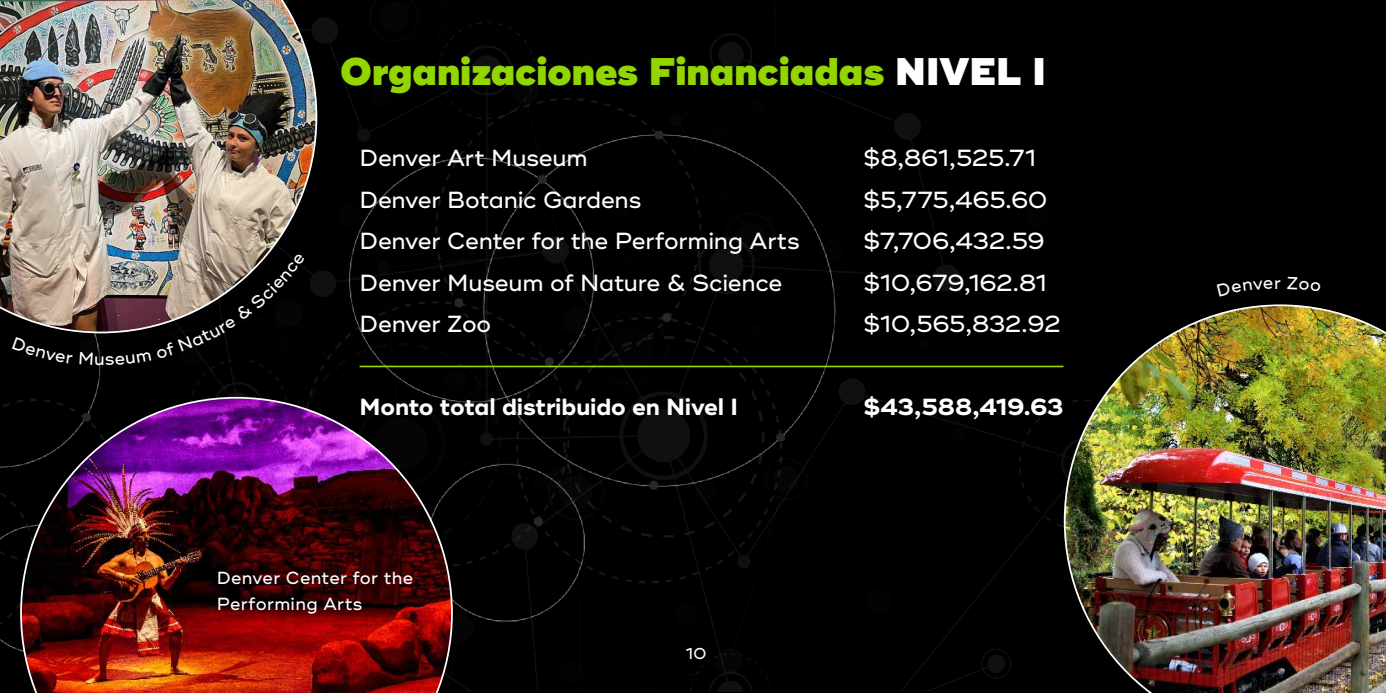
<style>
.page{position:relative;width:1386px;height:693px;background:#fff}
.page>*{position:absolute;margin:0;border:0;box-sizing:border-box;transform-origin:0 0}
.t1{font:900 38.5px "Ridley Grotesk";color:#93d500}
.t2{font:500 23.28px "Ridley Grotesk";letter-spacing:-.01em;color:#fff}
.t3{font:700 23.28px "Ridley Grotesk";letter-spacing:-.01em;color:#fff}
.t4{font:500 17.5px/26.2px "Ridley Grotesk";letter-spacing:.02em;color:#fff}
.t5{font:500 15.75px "Ridley Grotesk";color:#fff}
.s1{color:#fff}
</style>
<div class="page">
<div style="left:0;top:0;width:1386px;height:691px;background:#000"></div>
<hr style="left:360px;top:366px;width:703px;height:1px;background:#93d500">
<img style="left:1064px;top:304px;width:322px;height:389px">
<img style="left:0;top:0;width:317px;height:333px">
<img style="left:20px;top:397px;width:433px;height:296px">
<svg style="left:1217px;top:280px;width:64px;height:16px"></svg>
<svg style="left:1288px;top:276px;width:33px;height:16px"></svg>
<div style="left:12px;top:337px;width:61px;height:26px;background:#000"></div>
<svg style="left:79px;top:352px;width:14px;height:13px"></svg>
<img style="left:106px;top:253px;width:199px;height:112px">
<p class="t4" style="left:94px;top:346px;width:12px">u</p>
<h1 class="t1" style="left:340px;top:47px;width:707px">Organizaciones Financiadas <span class="s1">NIVEL I</span></h1>
<p class="t2" style="left:360px;top:144px;width:230px">Denver Art Museum</p>
<p class="t2" style="left:864px;top:144px;width:174px">$8,861,525.71</p>
<p class="t2" style="left:360px;top:185px;width:283px">Denver Botanic Gardens</p>
<p class="t2" style="left:864px;top:185px;width:185px">$5,775,465.60</p>
<p class="t2" style="left:360px;top:227px;width:442px">Denver Center for the Performing Arts</p>
<p class="t2" style="left:864px;top:227px;width:183px">$7,706,432.59</p>
<p class="t2" style="left:360px;top:269px;width:424px">Denver Museum of Nature &amp; Science</p>
<p class="t2" style="left:864px;top:269px;width:185px">$10,679,162.81</p>
<p class="t2" style="left:360px;top:310px;width:133px">Denver Zoo</p>
<p class="t2" style="left:864px;top:310px;width:198px">$10,565,832.92</p>
<p class="t3" style="left:360px;top:393px;width:380px">Monto total distribuido en Nivel I</p>
<p class="t3" style="left:864px;top:393px;width:201px">$43,588,419.63</p>
<p class="t4" style="left:217px;top:565px;width:198px">Denver Center for the<br>Performing Arts</p>
<p class="t5" style="left:686px;top:644px;width:22px">10</p>
</div>
